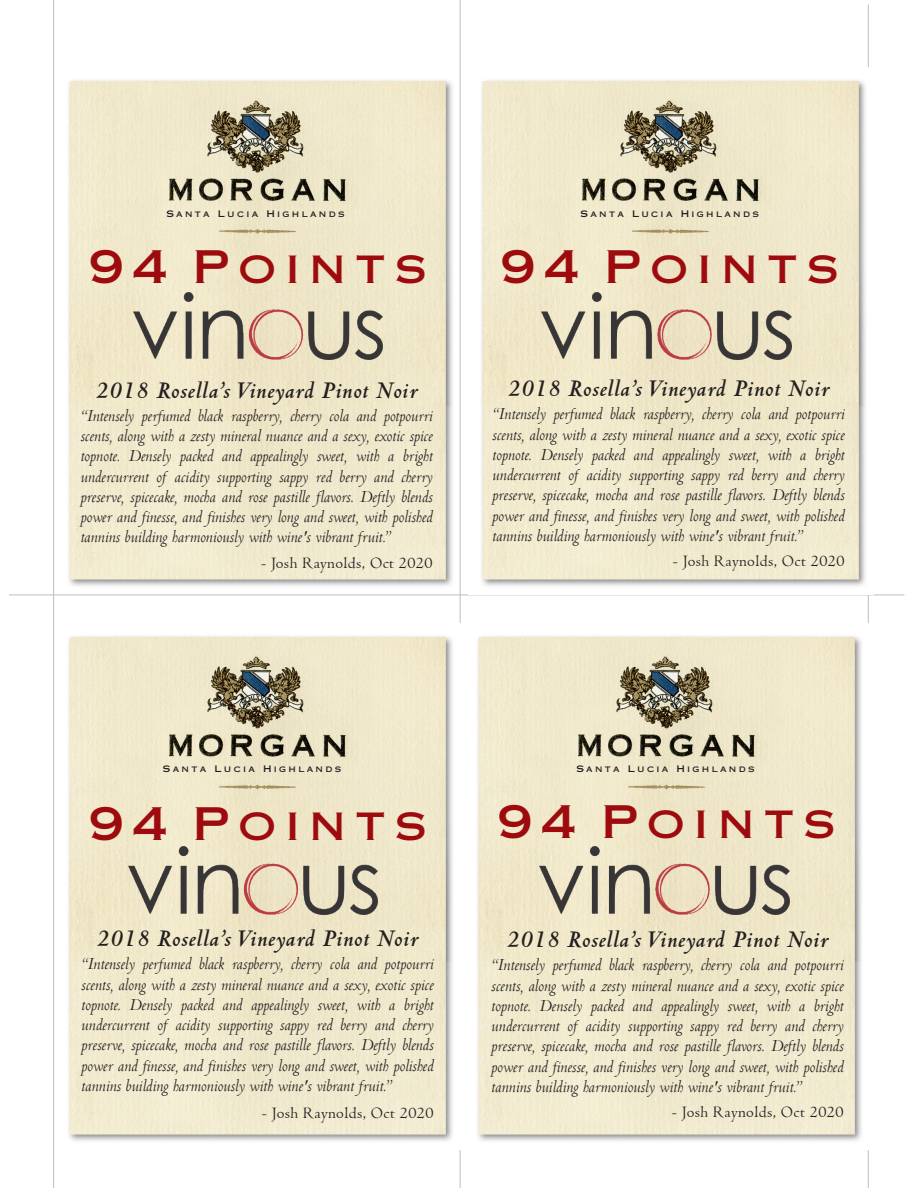
<style>
.page{position:relative;width:918px;height:1188px;background:#fff}
.page>*{position:absolute;margin:0;border:0;box-sizing:border-box;transform-origin:0 0}
.t1{font:45px "Copperplate Gothic Std 31 AB";letter-spacing:.2em;color:#9e0b0f}
.t2{font:italic 700 25.5px "Centaur";letter-spacing:.025em;color:#231f20}
.t3{font:18px/20.2px "Centaur MT Italic";color:#231f20;text-align:justify}
.t4{font:16.5px "Centaur";letter-spacing:.025em;color:#231f20}
.t5{font:9px "Copperplate Gothic Std 31 AB";letter-spacing:.26em;color:#231f20}
</style>
<div class="page">
<img style="left:68px;top:68px;width:392px;height:526px">
<img style="left:133px;top:292px;width:250px;height:68px">
<hr style="left:53px;top:0;width:1px;height:1188px;background:#bcbec0">
<hr style="left:868px;top:4px;width:1px;height:1184px;background:#bcbec0">
<hr style="left:9px;top:595px;width:895px;height:1px;background:#bcbec0">
<hr style="left:460px;top:0;width:1px;height:1188px;background:#bcbec0">
<img style="left:481px;top:68px;width:388px;height:526px">
<img style="left:68px;top:635px;width:385px;height:506px">
<img style="left:477px;top:623px;width:392px;height:527px">
<img style="left:542px;top:292px;width:249px;height:68px">
<img style="left:128px;top:847px;width:250px;height:67px">
<img style="left:540px;top:847px;width:249px;height:67px">
<p class="t5" style="left:166px;top:208px;width:180px">Santa Lucia Highlands</p>
<p class="t5" style="left:581px;top:208px;width:180px">Santa Lucia Highlands</p>
<h1 class="t1" style="left:89px;top:240px;width:340px">94 Points</h1>
<h2 class="t2" style="left:95px;top:374px;width:323px">2018 Rosella’s Vineyard Pinot Noir</h2>
<p class="t3" style="left:80px;top:405px;width:354px">“Intensely perfumed black raspberry, cherry cola and potpourri scents, along with a zesty mineral nuance and a sexy, exotic spice topnote. Densely packed and appealingly sweet, with a bright undercurrent of acidity supporting sappy red berry and cherry preserve, spicecake, mocha and rose pastille flavors. Deftly blends power and finesse, and finishes very long and sweet, with polished tannins building harmoniously with wine's vibrant fruit.”</p>
<p class="t4" style="left:261px;top:553px;width:173px">- Josh Raynolds, Oct 2020</p>
<h1 class="t1" style="left:501px;top:240px;width:340px">94 Points</h1>
<h2 class="t2" style="left:507px;top:373px;width:323px">2018 Rosella’s Vineyard Pinot Noir</h2>
<p class="t3" style="left:492px;top:404px;width:354px">“Intensely perfumed black raspberry, cherry cola and potpourri scents, along with a zesty mineral nuance and a sexy, exotic spice topnote. Densely packed and appealingly sweet, with a bright undercurrent of acidity supporting sappy red berry and cherry preserve, spicecake, mocha and rose pastille flavors. Deftly blends power and finesse, and finishes very long and sweet, with polished tannins building harmoniously with wine's vibrant fruit.”</p>
<p class="t4" style="left:673px;top:551px;width:173px">- Josh Raynolds, Oct 2020</p>
<p class="t5" style="left:163px;top:764px;width:180px">Santa Lucia Highlands</p>
<p class="t5" style="left:576px;top:764px;width:180px">Santa Lucia Highlands</p>
<h1 class="t1" style="left:89px;top:797px;width:340px">94 Points</h1>
<h1 class="t1" style="left:497px;top:795px;width:340px">94 Points</h1>
<h2 class="t2" style="left:96px;top:923px;width:323px">2018 Rosella’s Vineyard Pinot Noir</h2>
<p class="t3" style="left:81px;top:954px;width:354px">“Intensely perfumed black raspberry, cherry cola and potpourri scents, along with a zesty mineral nuance and a sexy, exotic spice topnote. Densely packed and appealingly sweet, with a bright undercurrent of acidity supporting sappy red berry and cherry preserve, spicecake, mocha and rose pastille flavors. Deftly blends power and finesse, and finishes very long and sweet, with polished tannins building harmoniously with wine's vibrant fruit.”</p>
<p class="t4" style="left:262px;top:1103px;width:173px">- Josh Raynolds, Oct 2020</p>
<h2 class="t2" style="left:506px;top:924px;width:323px">2018 Rosella’s Vineyard Pinot Noir</h2>
<p class="t3" style="left:491px;top:955px;width:354px">“Intensely perfumed black raspberry, cherry cola and potpourri scents, along with a zesty mineral nuance and a sexy, exotic spice topnote. Densely packed and appealingly sweet, with a bright undercurrent of acidity supporting sappy red berry and cherry preserve, spicecake, mocha and rose pastille flavors. Deftly blends power and finesse, and finishes very long and sweet, with polished tannins building harmoniously with wine's vibrant fruit.”</p>
<p class="t4" style="left:672px;top:1102px;width:173px">- Josh Raynolds, Oct 2020</p>
</div>
